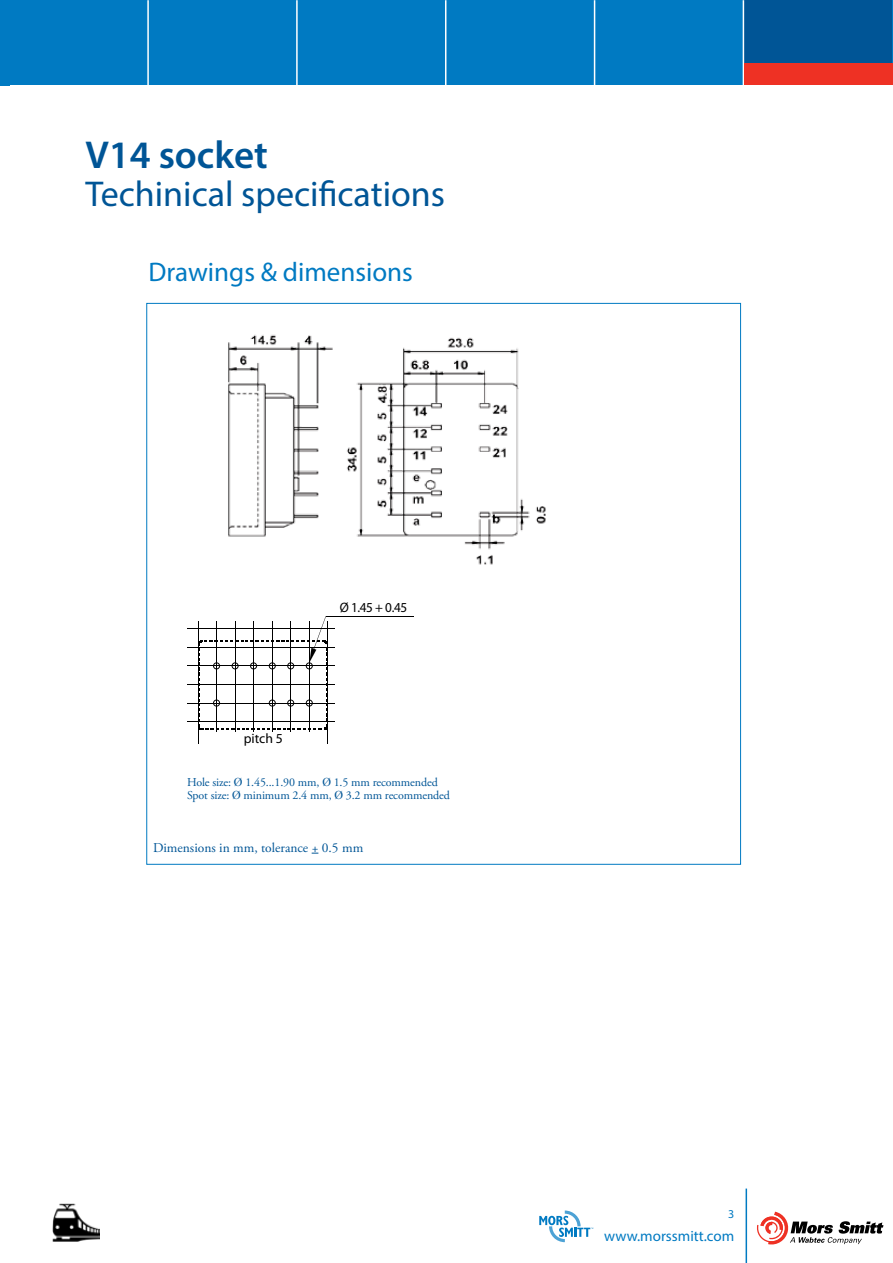
<style>
.page{position:relative;width:893px;height:1263px;background:#fff}
.page>*{position:absolute;margin:0;border:0;box-sizing:border-box;transform-origin:0 0}
.t1{font:600 39px "Myriad Pro";color:#005596}
.t2{font:36px "Myriad Pro";color:#005596}
.t3{font:27px "Myriad Pro";color:#007ac2}
.t4{font:15px "Myriad Pro";color:#007ac2}
.t5{font:13.8px "Myriad Pro";color:#000;scale:.96 1}
.t6{font:13.8px "Myriad Pro";color:#000}
.t7{font:13.5px "Adobe Garamond Pro";color:#005596}
.t8{font:12px/13.5px "Adobe Garamond Pro";letter-spacing:-.01em;color:#005596}
.t9{font:12px "Myriad Pro";color:#007ac2}
.s1{font-family:"Times New Roman"}
</style>
<div class="page">
<svg style="left:757px;top:1212px;width:126px;height:32px"></svg>
<div style="left:0;top:0;width:893px;height:85px;background:#007ac2"></div>
<div style="left:744px;top:0;width:148px;height:85px;background:#005596"></div>
<hr style="left:147px;top:0;width:2px;height:87px;background:#fff">
<hr style="left:296px;top:0;width:2px;height:87px;background:#fff">
<hr style="left:445px;top:0;width:1px;height:87px;background:#fff">
<hr style="left:594px;top:0;width:1px;height:87px;background:#fff">
<hr style="left:743px;top:0;width:1px;height:87px;background:#fff">
<div style="left:744px;top:64px;width:149px;height:21px;background:#ee3124"></div>
<hr style="left:746px;top:1188px;width:1px;height:75px;background:#007ac2">
<svg style="left:539px;top:1210px;width:54px;height:32px"></svg>
<img style="left:52px;top:1203px;width:48px;height:38px">
<div style="left:0;top:0;width:9px;height:86px;background:#007ac2"></div>
<img style="left:228px;top:334px;width:318px;height:231px">
<hr style="left:326px;top:616px;width:87px;height:1px;background:#000">
<hr style="left:328px;top:621px;width:1px;height:122px;background:#000">
<hr style="left:309px;top:621px;width:1px;height:122px;background:#000">
<hr style="left:291px;top:621px;width:1px;height:122px;background:#000">
<hr style="left:272px;top:621px;width:1px;height:122px;background:#000">
<hr style="left:253px;top:621px;width:1px;height:122px;background:#000">
<hr style="left:235px;top:621px;width:1px;height:122px;background:#000">
<hr style="left:216px;top:621px;width:1px;height:122px;background:#000">
<hr style="left:198px;top:621px;width:1px;height:122px;background:#000">
<hr style="left:187px;top:629px;width:148px;height:1px;background:#000">
<hr style="left:187px;top:647px;width:148px;height:1px;background:#000">
<hr style="left:187px;top:703px;width:148px;height:1px;background:#000">
<hr style="left:187px;top:666px;width:148px;height:1px;background:#000">
<hr style="left:187px;top:684px;width:148px;height:1px;background:#000">
<hr style="left:187px;top:721px;width:148px;height:1px;background:#000">
<svg style="left:199px;top:616px;width:129px;height:113px"></svg>
<div style="left:211px;top:732px;width:105px;height:14px;background:#fff"></div>
<h1 class="t1" style="left:85px;top:130px;width:184px">V14 socket</h1>
<h2 class="t2" style="left:85px;top:171px;width:361px">Techinical specifications</h2>
<h3 class="t3" style="left:149px;top:256px;width:266px">Drawings &amp; dimensions</h3>
<p class="t6" style="left:244px;top:730px;width:41px">pitch 5</p>
<p class="t5" style="left:340px;top:599px;width:72px">Ø 1.45 + 0.45</p>
<p class="t8" style="left:187px;top:776px;width:264px">Hole size: <span class="s1">Ø</span> 1.45...1.90 mm, <span class="s1">Ø</span> 1.5 mm recommended<br>Spot size: <span class="s1">Ø</span> minimum 2.4 mm, <span class="s1">Ø</span> 3.2 mm recommended</p>
<p class="t7" style="left:153px;top:839px;width:212px">Dimensions in mm, tolerance + 0.5 mm</p>
<p class="t9" style="left:728px;top:1207px;width:8px">3</p>
<p class="t4" style="left:604px;top:1226px;width:131px">www.morssmitt.com</p>
</div>
